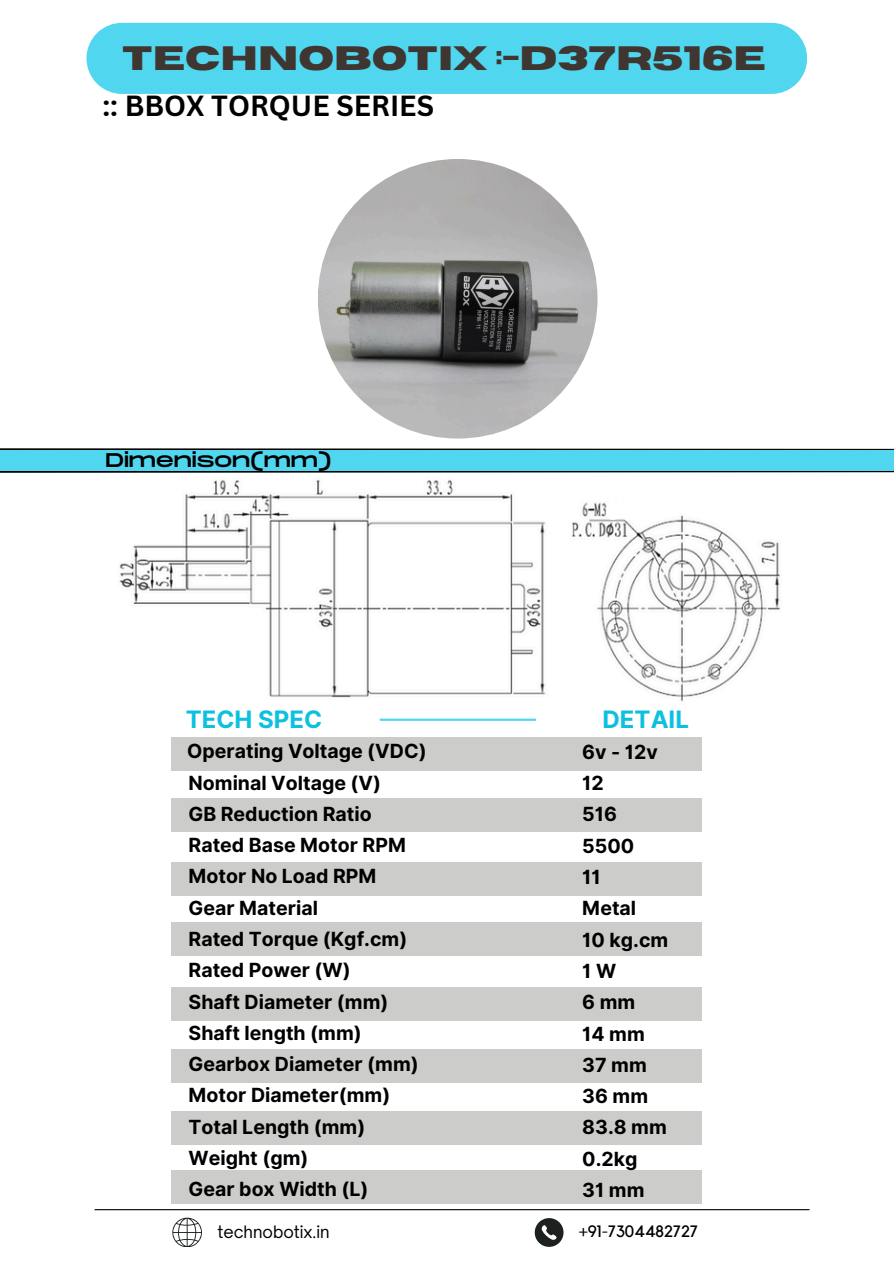
<style>
.page{position:relative;width:894px;height:1264px;background:#fff}
.page>*{position:absolute;margin:0;border:0;box-sizing:border-box;transform-origin:0 0}
.t1{font:700 33.75px "Horizon";color:#403631}
.t2{font:700 28.35px "Canva Sans";color:#000}
.t3{font:700 24px "Inter";color:#0cc0df}
.t4{font:19.8px "Monument Extended";color:#000}
.t5{font:700 19.5px "Inter";color:#000}
.t6{font:16.35px "Open Sauce One";color:#000}
.t7{font:16.35px "Kollektif";color:#000}
</style>
<div class="page">
<img style="left:318px;top:159px;width:279px;height:279px;border-radius:50%">
<svg style="left:0;top:448px;width:893px;height:2px;background:#4b4b4b"></svg>
<div style="left:86px;top:23px;width:721px;height:71px;background:#51d6ef"></div>
<img style="left:119px;top:479px;width:661px;height:242px">
<hr style="left:380px;top:718px;width:155px;height:3px;background:#51d6ef">
<svg style="left:0;top:470px;width:893px;height:3px;background:#447079"></svg>
<svg style="left:172px;top:1217px;width:29px;height:29px"></svg>
<svg style="left:534px;top:1218px;width:29px;height:28px"></svg>
<hr style="left:95px;top:1209px;width:714px;height:1px;background:#000">
<div style="left:0;top:450px;width:893px;height:20px;background:#51d6ef"></div>
<div style="left:170px;top:737px;width:531px;height:33px;background:#cccccb"></div>
<div style="left:170px;top:798px;width:531px;height:34px;background:#cccccb"></div>
<div style="left:170px;top:862px;width:531px;height:33px;background:#cccccb"></div>
<div style="left:170px;top:922px;width:531px;height:34px;background:#cccccb"></div>
<div style="left:170px;top:987px;width:531px;height:33px;background:#cccccb"></div>
<div style="left:170px;top:1048px;width:531px;height:34px;background:#cccccb"></div>
<div style="left:170px;top:1111px;width:531px;height:33px;background:#cccccb"></div>
<div style="left:170px;top:1170px;width:531px;height:34px;background:#cccccb"></div>
<svg style="left:606px;top:496px;width:32px;height:25px"></svg>
<p class="t1" style="left:122px;top:42px;width:645px">TECHNOBOTIX :-D37R516E</p>
<h5 class="t2" style="left:102px;top:86px;width:333px">:: BBOX TORQUE SERIES</h5>
<h4 class="t4" style="left:105px;top:449px;width:227px">Dimenison(mm)</h4>
<h6 class="t3" style="left:186px;top:704px;width:138px">TECH SPEC</h6>
<h5 class="t5" style="left:187px;top:739px;width:241px">Operating Voltage (VDC)</h5>
<h5 class="t5" style="left:188px;top:770px;width:194px">Nominal Voltage (V)</h5>
<p class="t5" style="left:188px;top:802px;width:185px">GB Reduction Ratio</p>
<h5 class="t5" style="left:188px;top:833px;width:219px">Rated Base Motor RPM</h5>
<h5 class="t5" style="left:188px;top:864px;width:189px">Motor No Load RPM</h5>
<h5 class="t5" style="left:188px;top:895px;width:131px">Gear Material</h5>
<h5 class="t5" style="left:188px;top:927px;width:220px">Rated Torque (Kgf.cm)</h5>
<h5 class="t5" style="left:188px;top:958px;width:164px">Rated Power (W)</h5>
<h5 class="t5" style="left:188px;top:989px;width:201px">Shaft Diameter (mm)</h5>
<h5 class="t5" style="left:188px;top:1021px;width:175px">Shaft length (mm)</h5>
<h5 class="t5" style="left:188px;top:1052px;width:232px">Gearbox Diameter (mm)</h5>
<h5 class="t5" style="left:188px;top:1083px;width:203px">Motor Diameter(mm)</h5>
<h5 class="t5" style="left:188px;top:1114px;width:178px">Total Length (mm)</h5>
<p class="t5" style="left:188px;top:1146px;width:121px">Weight (gm)</p>
<h5 class="t5" style="left:188px;top:1177px;width:181px">Gear box Width (L)</h5>
<h3 class="t3" style="left:602px;top:704px;width:88px">DETAIL</h3>
<h3 class="t5" style="left:582px;top:740px;width:77px">6v - 12v</h3>
<h5 class="t5" style="left:582px;top:771px;width:23px">12</h5>
<h5 class="t5" style="left:582px;top:802px;width:36px">516</h5>
<h5 class="t5" style="left:582px;top:834px;width:53px">5500</h5>
<p class="t5" style="left:582px;top:865px;width:20px">11</p>
<h5 class="t5" style="left:582px;top:896px;width:55px">Metal</h5>
<h5 class="t5" style="left:582px;top:927px;width:87px">10 kg.cm</h5>
<h5 class="t5" style="left:582px;top:959px;width:35px">1W</h5>
<h5 class="t5" style="left:582px;top:990px;width:54px">6 mm</h5>
<h5 class="t5" style="left:582px;top:1021px;width:64px">14 mm</h5>
<p class="t5" style="left:582px;top:1053px;width:66px">37 mm</p>
<h5 class="t5" style="left:582px;top:1084px;width:67px">36 mm</h5>
<h5 class="t5" style="left:582px;top:1115px;width:86px">83.8 mm</h5>
<h5 class="t5" style="left:582px;top:1146px;width:57px">0.2kg</h5>
<p class="t5" style="left:582px;top:1178px;width:64px">31 mm</p>
<h5 class="t6" style="left:217px;top:1221px;width:114px">technobotix.in</h5>
<h5 class="t7" style="left:579px;top:1223px;width:120px">+91-7304482727</h5>
</div>
